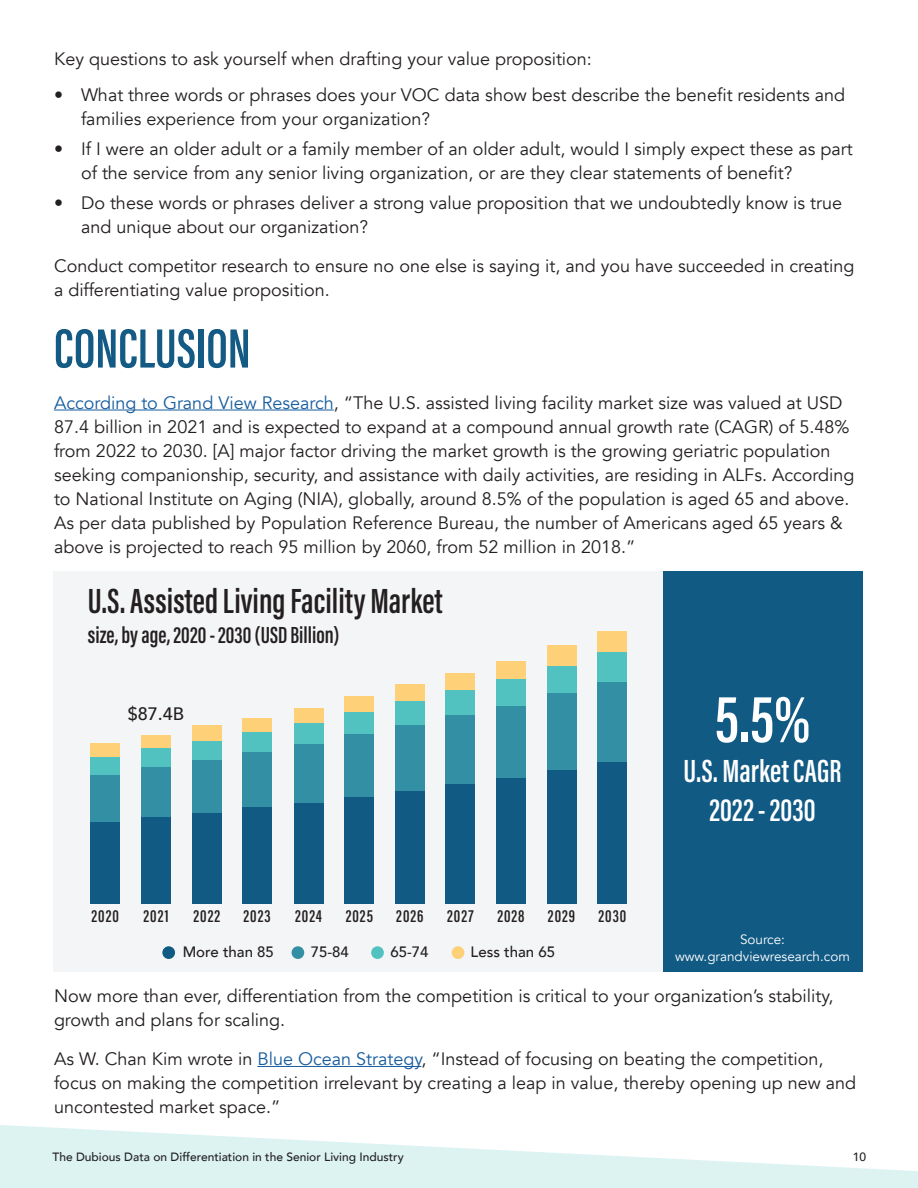
<style>
.page{position:relative;width:918px;height:1188px;background:#fff}
.page>*{position:absolute;margin:0;border:0;box-sizing:border-box;transform-origin:0 0}
.t1{font:600 69px "Acumin Pro Extra Cond";color:#fff}
.t2{font:600 57px "Acumin Pro Extra Cond";color:#135a84}
.t3{font:600 36px "Acumin Pro Extra Cond";color:#231f20}
.t4{font:600 33px/39.6px "Acumin Pro Extra Cond";letter-spacing:.005em;color:#fff;text-align:center}
.t5{font:600 24px "Acumin Pro Extra Cond";color:#231f20}
.t6{font:18px/24px "Avenir";color:#231f20}
.t7{font:600 18px "Acumin Pro Extra Cond";letter-spacing:.055em;color:#231f20}
.t8{font:500 18px "Avenir";color:#231f20}
.t9{font:500 15px "Avenir";color:#231f20}
.t10{font:13.5px/16.2px "Avenir";color:#fff;text-align:center}
.t11{font:500 12px "Avenir";color:#231f20}
.s1{color:#175d9e}
</style>
<div class="page">
<svg style="left:0;top:1125px;width:918px;height:63px;fill:#dcf3f2"></svg>
<hr style="left:54px;top:410px;width:280px;height:1px;background:#175d9e">
<hr style="left:257px;top:1066px;width:164px;height:1px;background:#175d9e">
<div style="left:54px;top:572px;width:809px;height:400px;background:#f4f5f6"></div>
<div style="left:663px;top:572px;width:199px;height:400px;background:#115a84"></div>
<div style="left:91px;top:821px;width:29px;height:83px;background:#115a84"></div>
<div style="left:91px;top:775px;width:29px;height:46px;background:#3390a4"></div>
<div style="left:91px;top:756px;width:29px;height:19px;background:#51c2c0"></div>
<div style="left:91px;top:743px;width:29px;height:13px;background:#fed078"></div>
<div style="left:141px;top:735px;width:30px;height:13px;background:#fed078"></div>
<div style="left:192px;top:725px;width:30px;height:17px;background:#fed078"></div>
<div style="left:242px;top:718px;width:30px;height:17px;background:#fed078"></div>
<div style="left:294px;top:708px;width:29px;height:17px;background:#fed078"></div>
<div style="left:345px;top:696px;width:29px;height:17px;background:#fed078"></div>
<div style="left:395px;top:684px;width:30px;height:17px;background:#fed078"></div>
<div style="left:446px;top:673px;width:29px;height:17px;background:#fed078"></div>
<div style="left:496px;top:661px;width:30px;height:19px;background:#fed078"></div>
<div style="left:547px;top:645px;width:29px;height:21px;background:#fed078"></div>
<div style="left:598px;top:631px;width:29px;height:21px;background:#fed078"></div>
<div style="left:141px;top:749px;width:30px;height:18px;background:#51c2c0"></div>
<div style="left:192px;top:741px;width:30px;height:20px;background:#51c2c0"></div>
<div style="left:242px;top:732px;width:30px;height:20px;background:#51c2c0"></div>
<div style="left:294px;top:723px;width:29px;height:21px;background:#51c2c0"></div>
<div style="left:345px;top:712px;width:29px;height:23px;background:#51c2c0"></div>
<div style="left:395px;top:701px;width:30px;height:24px;background:#51c2c0"></div>
<div style="left:446px;top:690px;width:29px;height:25px;background:#51c2c0"></div>
<div style="left:496px;top:679px;width:30px;height:27px;background:#51c2c0"></div>
<div style="left:547px;top:666px;width:29px;height:29px;background:#51c2c0"></div>
<div style="left:598px;top:652px;width:29px;height:30px;background:#51c2c0"></div>
<div style="left:141px;top:767px;width:30px;height:50px;background:#3390a4"></div>
<div style="left:192px;top:761px;width:30px;height:52px;background:#3390a4"></div>
<div style="left:242px;top:752px;width:30px;height:55px;background:#3390a4"></div>
<div style="left:294px;top:744px;width:29px;height:59px;background:#3390a4"></div>
<div style="left:345px;top:735px;width:29px;height:62px;background:#3390a4"></div>
<div style="left:395px;top:725px;width:30px;height:67px;background:#3390a4"></div>
<div style="left:446px;top:715px;width:29px;height:69px;background:#3390a4"></div>
<div style="left:496px;top:706px;width:30px;height:72px;background:#3390a4"></div>
<div style="left:547px;top:694px;width:29px;height:76px;background:#3390a4"></div>
<div style="left:598px;top:682px;width:29px;height:81px;background:#3390a4"></div>
<div style="left:141px;top:817px;width:30px;height:87px;background:#115a84"></div>
<div style="left:192px;top:813px;width:30px;height:91px;background:#115a84"></div>
<div style="left:242px;top:807px;width:30px;height:97px;background:#115a84"></div>
<div style="left:294px;top:803px;width:29px;height:101px;background:#115a84"></div>
<div style="left:345px;top:797px;width:29px;height:107px;background:#115a84"></div>
<div style="left:395px;top:792px;width:30px;height:112px;background:#115a84"></div>
<div style="left:446px;top:784px;width:29px;height:120px;background:#115a84"></div>
<div style="left:496px;top:778px;width:30px;height:126px;background:#115a84"></div>
<div style="left:547px;top:770px;width:29px;height:134px;background:#115a84"></div>
<div style="left:598px;top:763px;width:29px;height:141px;background:#115a84"></div>
<div style="left:162px;top:946px;width:13px;height:13px;background:#115a84;border-radius:50%"></div>
<div style="left:292px;top:946px;width:12px;height:13px;background:#3390a4;border-radius:50%"></div>
<div style="left:371px;top:946px;width:13px;height:13px;background:#51c2c0;border-radius:50%"></div>
<div style="left:452px;top:946px;width:12px;height:13px;background:#fed078;border-radius:50%"></div>
<p class="t6" style="left:54px;top:47px;width:539px">Key questions to ask yourself when drafting your value proposition:</p>
<p class="t6" style="left:81px;top:83px;width:766px;text-indent:-27px">• What three words or phrases does your VOC data show best describe the benefit residents and families experience from your organization?</p>
<p class="t6" style="left:81px;top:137px;width:773px;text-indent:-27px">• If I were an older adult or a family member of an older adult, would I simply expect these as part of the service from any senior living organization, or are they clear statements of benefit?</p>
<p class="t6" style="left:81px;top:191px;width:763px;text-indent:-27px">• Do these words or phrases deliver a strong value proposition that we undoubtedly know is true and unique about our organization?</p>
<p class="t6" style="left:54px;top:254px;width:802px">Conduct competitor research to ensure no one else is saying it, and you have succeeded in creating a differentiating value proposition.</p>
<h2 class="t2" style="left:54px;top:314px;width:198px">CONCLUSION</h2>
<p class="t6" style="left:54px;top:391px;width:802px"><span class="s1">According to Grand View Research</span>, “The U.S. assisted living facility market size was valued at USD 87.4 billion in 2021 and is expected to expand at a compound annual growth rate (CAGR) of 5.48% from 2022 to 2030. [A] major factor driving the market growth is the growing geriatric population seeking companionship, security, and assistance with daily activities, are residing in ALFs. According to National Institute on Aging (NIA), globally, around 8.5% of the population is aged 65 and above.<br>As per data published by Population Reference Bureau, the number of Americans aged 65 years &amp; above is projected to reach 95 million by 2060, from 52 million in 2018.”</p>
<h3 class="t3" style="left:88px;top:579px;width:356px">U.S. Assisted Living Facility Market</h3>
<h3 class="t5" style="left:88px;top:620px;width:253px">size, by age, 2020 - 2030 (USD Billion)</h3>
<p class="t8" style="left:128px;top:699px;width:58px">$87.4B</p>
<p class="t7" style="left:92px;top:905px;width:29px">2020</p>
<p class="t7" style="left:143px;top:905px;width:27px">2021</p>
<p class="t7" style="left:193px;top:905px;width:28px">2022</p>
<p class="t7" style="left:244px;top:905px;width:29px">2023</p>
<p class="t7" style="left:295px;top:905px;width:28px">2024</p>
<p class="t7" style="left:346px;top:905px;width:29px">2025</p>
<p class="t7" style="left:396px;top:905px;width:29px">2026</p>
<p class="t7" style="left:447px;top:905px;width:28px">2027</p>
<p class="t7" style="left:497px;top:905px;width:29px">2028</p>
<p class="t7" style="left:548px;top:905px;width:29px">2029</p>
<p class="t7" style="left:599px;top:905px;width:29px">2030</p>
<p class="t9" style="left:183px;top:939px;width:93px">More than 85</p>
<p class="t9" style="left:311px;top:939px;width:40px">75-84</p>
<p class="t9" style="left:390px;top:939px;width:40px">65-74</p>
<p class="t9" style="left:471px;top:939px;width:86px">Less than 65</p>
<h1 class="t1" style="left:715px;top:677px;width:97px">5.5%</h1>
<h3 class="t4" style="left:684px;top:751px;width:159px">U.S. Market CAGR<br>2022 - 2030</h3>
<p class="t10" style="left:675px;top:932px;width:176px">Source: www.grandviewresearch.com</p>
<p class="t6" style="left:54px;top:984px;width:781px">Now more than ever, differentiation from the competition is critical to your organization’s stability, growth and plans for scaling.</p>
<p class="t6" style="left:54px;top:1047px;width:804px">As W. Chan Kim wrote in <span class="s1">Blue Ocean Strategy</span>, “Instead of focusing on beating the competition, focus on making the competition irrelevant by creating a leap in value, thereby opening up new and uncontested market space.”</p>
<p class="t11" style="left:52px;top:1146px;width:353px">The Dubious Data on Differentiation in the Senior Living Industry</p>
<p class="t11" style="left:853px;top:1146px;width:15px">10</p>
</div>
